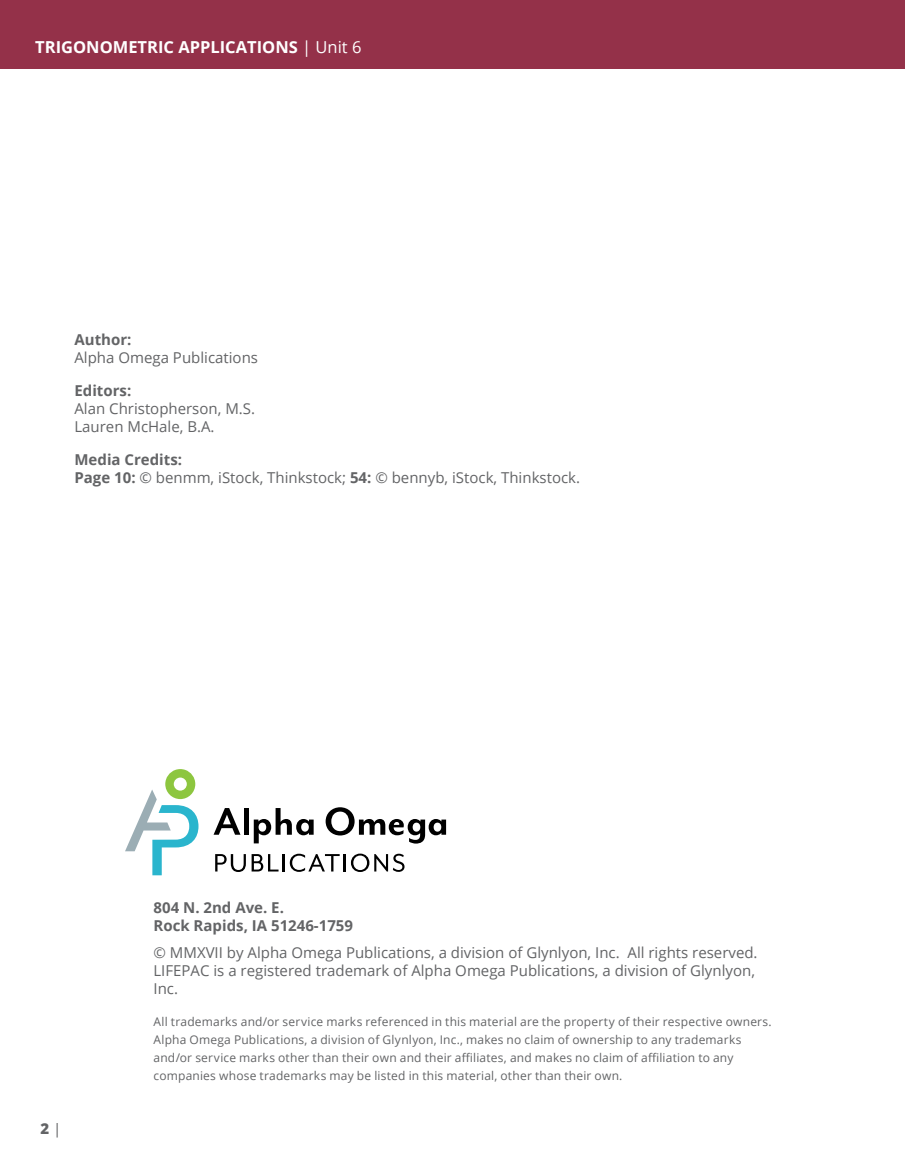
<style>
.page{position:relative;width:905px;height:1175px;background:#fff}
.page>*{position:absolute;margin:0;border:0;box-sizing:border-box;transform-origin:0 0}
.t1{font:700 16.5px "Open Sans";color:#fff}
.t2{font:15px/18px "Open Sans";color:#636466}
.t3{font:700 15px/18px "Open Sans";color:#636466}
.t4{font:800 15px "Open Sans";color:#636466}
.t5{font:12px/18px "Open Sans";letter-spacing:.015em;color:#636466}
.s1{font-weight:400}
.s2{font-weight:700}
</style>
<div class="page">
<svg style="left:125px;top:769px;width:73px;height:106px"></svg>
<svg style="left:214px;top:808px;width:26px;height:26px"></svg>
<div style="left:243px;top:808px;width:5px;height:26px;background:#000"></div>
<svg style="left:254px;top:808px;width:59px;height:35px"></svg>
<svg style="left:325px;top:807px;width:121px;height:36px"></svg>
<svg style="left:215px;top:854px;width:63px;height:18px"></svg>
<hr style="left:282px;top:854px;width:3px;height:17px;background:#000">
<svg style="left:290px;top:853px;width:114px;height:19px"></svg>
<div style="left:0;top:0;width:904px;height:68px;background:#943149"></div>
<h1 class="t1" style="left:35px;top:35px;width:328px">TRIGONOMETRIC APPLICATIONS <span class="s1">| Unit 6</span></h1>
<p class="t3" style="left:74px;top:330px;width:58px">Author:</p>
<p class="t2" style="left:74px;top:348px;width:185px">Alpha Omega Publications</p>
<p class="t3" style="left:74px;top:381px;width:58px">Editors:</p>
<p class="t2" style="left:74px;top:399px;width:182px">Alan Christopherson, M.S.<br>Lauren McHale, B.A.</p>
<p class="t2" style="left:74px;top:450px;width:507px"><span class="s2">Media Credits:<br>Page 10:</span> © benmm, iStock, Thinkstock; <span class="s2">54:</span> © bennyb, iStock, Thinkstock.</p>
<p class="t4" style="left:40px;top:1117px;width:22px">2 <span class="s1">|</span></p>
<p class="t3" style="left:153px;top:898px;width:201px">804 N. 2nd Ave. E.<br>Rock Rapids, IA 51246-1759</p>
<p class="t2" style="left:153px;top:943px;width:605px">© MMXVII by Alpha Omega Publications, a division of Glynlyon, Inc. All rights reserved.<br>LIFEPAC is a registered trademark of Alpha Omega Publications, a division of Glynlyon,<br>Inc.</p>
<p class="t5" style="left:153px;top:1012px;width:619px">All trademarks and/or service marks referenced in this material are the property of their respective owners.<br>Alpha Omega Publications, a division of Glynlyon, Inc., makes no claim of ownership to any trademarks and/or service marks other than their own and their affiliates, and makes no claim of affiliation to any companies whose trademarks may be listed in this material, other than their own.</p>
</div>
